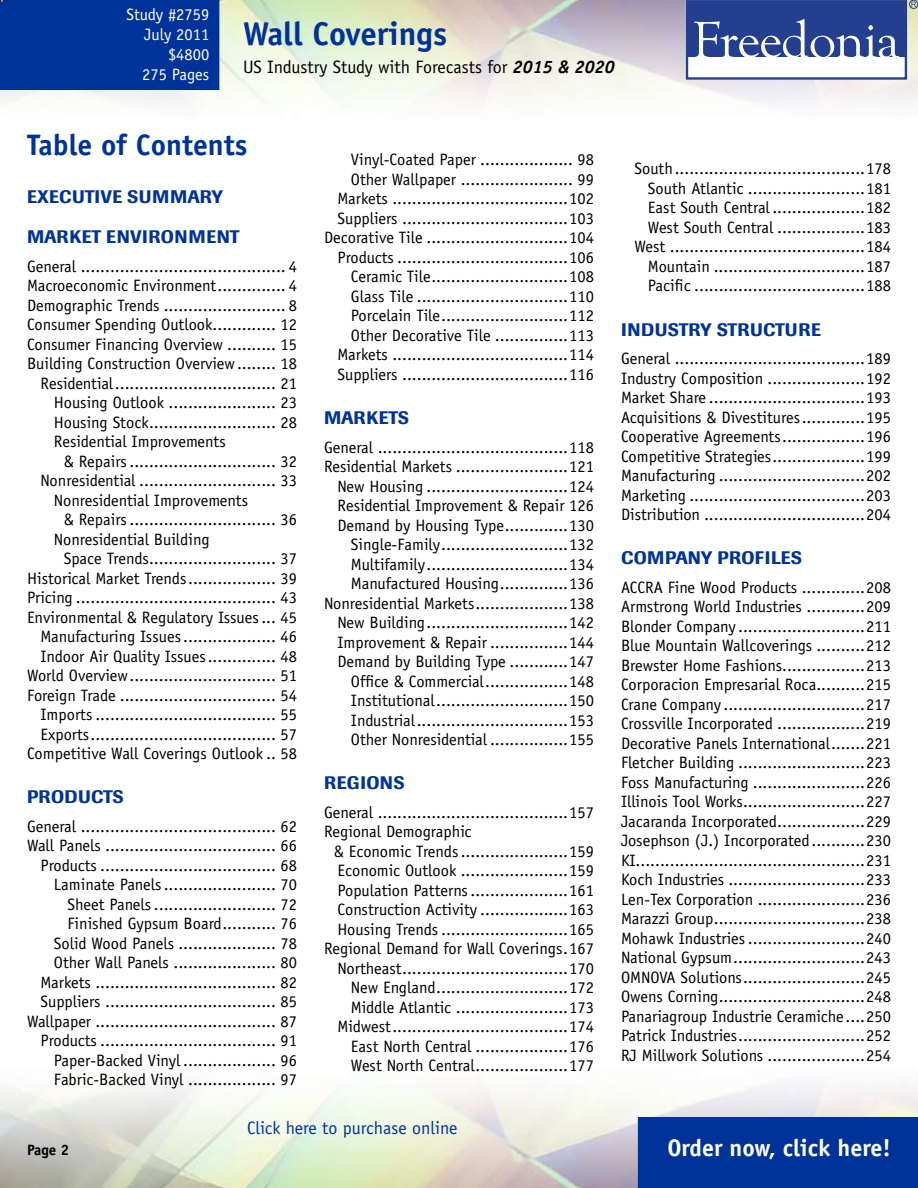
<style>
.page{position:relative;width:918px;height:1188px;background:#fff}
.page>*{position:absolute;margin:0;border:0;box-sizing:border-box;transform-origin:0 0}
.t1{font:700 33px "Officina Sans";color:#039}
.t2{font:700 29.7px "Officina Sans";color:#039}
.t3{font:700 24px "Officina Sans";color:#fff}
.t4{font:500 18px "Imago";letter-spacing:.02em;color:#039}
.t5{font:18px "Officina Sans";color:#000}
.t6{font:18px "Officina Sans";color:#039}
.t7{font:16.5px/19.5px "Officina Sans";color:#000;text-align:right}
.t8{font:16.5px/19.8px "Officina Sans";color:#fff;text-align:right}
.t9{font:700 15px "Officina Sans";color:#000}
.s1{font-weight:700;font-style:italic}
</style>
<div class="page">
<div style="left:638px;top:1117px;width:280px;height:71px;background:#039"></div>
<div style="left:686px;top:0;width:221px;height:80px;border:2px solid #243e90"></div>
<div style="left:687px;top:1px;width:218px;height:56px;background:#243e90"></div>
<svg style="left:694px;top:19px;width:205px;height:38px"></svg>
<div style="left:909px;top:0;width:9px;height:9px;border:1px solid #243e90;border-radius:50%"></div>
<svg style="left:911px;top:2px;width:5px;height:5px"></svg>
<div style="left:0;top:0;width:219px;height:90px;background:#039"></div>
<p class="t8" style="left:126px;top:5px;width:84px">Study #2759<br>July 2011 $4800<br>275 Pages</p>
<h1 class="t1" style="left:243px;top:13px;width:206px">Wall Coverings</h1>
<p class="t5" style="left:243px;top:57px;width:373px">US Industry Study with Forecasts for <span class="s1">2015 &amp; 2020</span></p>
<h2 class="t2" style="left:27px;top:127px;width:222px">Table of Contents</h2>
<p class="t4" style="left:27px;top:186px;width:198px">EXECUTIVE SUMMARY</p>
<p class="t4" style="left:27px;top:226px;width:214px">MARKET ENVIRONMENT</p>
<p class="t7" style="left:27px;top:256px;width:271px">General .......................................... 4</p>
<p class="t7" style="left:27px;top:276px;width:271px">Macroeconomic Environment.............. 4</p>
<p class="t7" style="left:27px;top:295px;width:271px">Demographic Trends ......................... 8</p>
<p class="t7" style="left:27px;top:315px;width:271px">Consumer Spending Outlook............. 12</p>
<p class="t7" style="left:27px;top:334px;width:271px">Consumer Financing Overview .......... 15</p>
<p class="t7" style="left:27px;top:354px;width:271px">Building Construction Overview........ 18</p>
<p class="t7" style="left:40px;top:373px;width:258px">Residential................................. 21</p>
<p class="t7" style="left:54px;top:393px;width:245px">Housing Outlook ...................... 23</p>
<p class="t7" style="left:54px;top:412px;width:245px">Housing Stock.......................... 28</p>
<p class="t7" style="left:54px;top:432px;width:173px">Residential Improvements</p>
<p class="t7" style="left:64px;top:451px;width:235px">&amp; Repairs.............................. 32</p>
<p class="t7" style="left:40px;top:471px;width:258px">Nonresidential ............................ 33</p>
<p class="t7" style="left:54px;top:490px;width:196px">Nonresidential Improvements</p>
<p class="t7" style="left:64px;top:510px;width:235px">&amp; Repairs.............................. 36</p>
<p class="t7" style="left:54px;top:529px;width:157px">Nonresidential Building</p>
<p class="t7" style="left:64px;top:549px;width:235px">Space Trends.......................... 37</p>
<p class="t7" style="left:27px;top:568px;width:271px">Historical Market Trends.................. 39</p>
<p class="t7" style="left:27px;top:588px;width:271px">Pricing ......................................... 43</p>
<p class="t7" style="left:27px;top:607px;width:271px">Environmental &amp; Regulatory Issues... 45</p>
<p class="t7" style="left:40px;top:627px;width:258px">Manufacturing Issues................... 46</p>
<p class="t7" style="left:40px;top:646px;width:258px">Indoor Air Quality Issues.............. 48</p>
<p class="t7" style="left:27px;top:666px;width:271px">World Overview.............................. 51</p>
<p class="t7" style="left:27px;top:685px;width:271px">Foreign Trade ................................ 54</p>
<p class="t7" style="left:40px;top:705px;width:258px">Imports ..................................... 55</p>
<p class="t7" style="left:40px;top:724px;width:258px">Exports...................................... 57</p>
<p class="t7" style="left:27px;top:744px;width:271px">Competitive Wall Coverings Outlook .. 58</p>
<p class="t4" style="left:27px;top:786px;width:64px">PRODUCT</p>
<p class="t4" style="left:113px;top:786px;width:13px">S</p>
<p class="t7" style="left:27px;top:816px;width:271px">General ........................................ 62<br>Wall Panels ................................... 66<br>Products .................................... 68<br>Laminate Panels....................... 70<br>Sheet Panels ......................... 72<br>Finished Gypsum Board........... 76<br>Solid Wood Panels .................... 78<br>Other Wall Panels ..................... 80<br>Markets ..................................... 82<br>Suppliers ................................... 85<br>Wallpaper ..................................... 87<br>Products .................................... 91<br>Paper-Backed Vinyl ................... 96<br>Fabric-Backed Vinyl .................. 97</p>
<p class="t7" style="left:324px;top:150px;width:271px">Vinyl-Coated Paper ................... 98<br>Other Wallpaper ....................... 99<br>Markets ....................................102<br>Suppliers ..................................103<br>Decorative Tile .............................104<br>Products ...................................106<br>Ceramic Tile............................108<br>Glass Tile ...............................110<br>Porcelain Tile..........................112<br>Other Decorative Tile ...............113<br>Markets ....................................114<br>Suppliers ..................................116</p>
<p class="t4" style="left:324px;top:407px;width:15px">MARK</p>
<p class="t4" style="left:379px;top:407px;width:32px">ETS</p>
<p class="t7" style="left:324px;top:437px;width:271px">General .......................................118<br>Residential Markets .......................121<br>New Housing .............................124<br>Residential Improvement &amp; Repair 126<br>Demand by Housing Type.............130<br>Single-Family..........................132<br>Multifamily.............................134<br>Manufactured Housing..............136<br>Nonresidential Markets...................138<br>New Building.............................142<br>Improvement &amp; Repair ................144<br>Demand by Building Type ............147<br>Office &amp; Commercial.................148<br>Institutional...........................150<br>Industrial...............................153<br>Other Nonresidential ................155</p>
<p class="t4" style="left:324px;top:772px;width:48px">REGION</p>
<p class="t4" style="left:393px;top:772px;width:13px">S</p>
<p class="t7" style="left:324px;top:803px;width:271px">General .......................................157</p>
<p class="t7" style="left:324px;top:822px;width:149px">Regional Demographic</p>
<p class="t7" style="left:334px;top:842px;width:262px">&amp; Economic Trends......................159</p>
<p class="t7" style="left:337px;top:861px;width:258px">Economic Outlook ......................159</p>
<p class="t7" style="left:337px;top:881px;width:258px">Population Patterns....................161</p>
<p class="t7" style="left:337px;top:900px;width:258px">Construction Activity ..................163</p>
<p class="t7" style="left:337px;top:920px;width:258px">Housing Trends ..........................165</p>
<p class="t7" style="left:324px;top:939px;width:271px">Regional Demand for Wall Coverings.167</p>
<p class="t7" style="left:337px;top:959px;width:258px">Northeast..................................170</p>
<p class="t7" style="left:351px;top:978px;width:245px">New England...........................172</p>
<p class="t7" style="left:351px;top:998px;width:245px">Middle Atlantic .......................173</p>
<p class="t7" style="left:337px;top:1017px;width:258px">Midwest....................................174</p>
<p class="t7" style="left:351px;top:1037px;width:245px">East North Central ...................176</p>
<p class="t7" style="left:351px;top:1056px;width:245px">West North Central...................177</p>
<p class="t7" style="left:634px;top:159px;width:258px">South.......................................178<br>South Atlantic ........................181<br>East South Central ...................182<br>West South Central ..................183<br>West ........................................184<br>Mountain ...............................187<br>Pacific ...................................188</p>
<p class="t4" style="left:621px;top:318px;width:70px">IN DUSTRY</p>
<p class="t4" style="left:717px;top:318px;width:24px">STRUCTUR</p>
<p class="t4" style="left:811px;top:318px;width:11px">E</p>
<p class="t7" style="left:621px;top:349px;width:271px;text-align:justify">General .......................................189<br>Industry Composition ....................192<br>Market Share ................................193<br>Acquisitions &amp; Divestitures.............195<br>Cooperative Agreements.................196<br>Competitive Strategies...................199<br>Manufacturing ..............................202<br>Marketing ....................................203<br>Distribution .................................204</p>
<p class="t4" style="left:621px;top:547px;width:171px">COMPANY PROFILES</p>
<p class="t7" style="left:621px;top:578px;width:271px;text-align:justify">ACCRA Fine Wood Products .............208<br>Armstrong World Industries ............209<br>Blonder Company ..........................211<br>Blue Mountain Wallcoverings ..........212<br>Brewster Home Fashions.................213<br>Corporacion Empresarial Roca..........215<br>Crane Company .............................217<br>Crossville Incorporated ..................219<br>Decorative Panels International.......221<br>Fletcher Building ..........................223<br>Foss Manufacturing .......................226<br>Illinois Tool Works.........................227<br>Jacaranda Incorporated..................229<br>Josephson (J.) Incorporated...........230<br>KI...............................................231<br>Koch Industries ............................233<br>Len-Tex Corporation ......................236<br>Marazzi Group...............................238<br>Mohawk Industries ........................240<br>National Gypsum...........................243<br>OMNOVA Solutions.........................245<br>Owens Corning..............................248<br>Panariagroup Industrie Ceramiche....250<br>Patrick Industries..........................252<br>RJ Millwork Solutions ....................254</p>
<p class="t6" style="left:247px;top:1117px;width:212px">Click here to purchase online</p>
<p class="t9" style="left:27px;top:1140px;width:31px">Page</p>
<h3 class="t3" style="left:667px;top:1133px;width:225px">Order now, click here!</h3>
</div>
